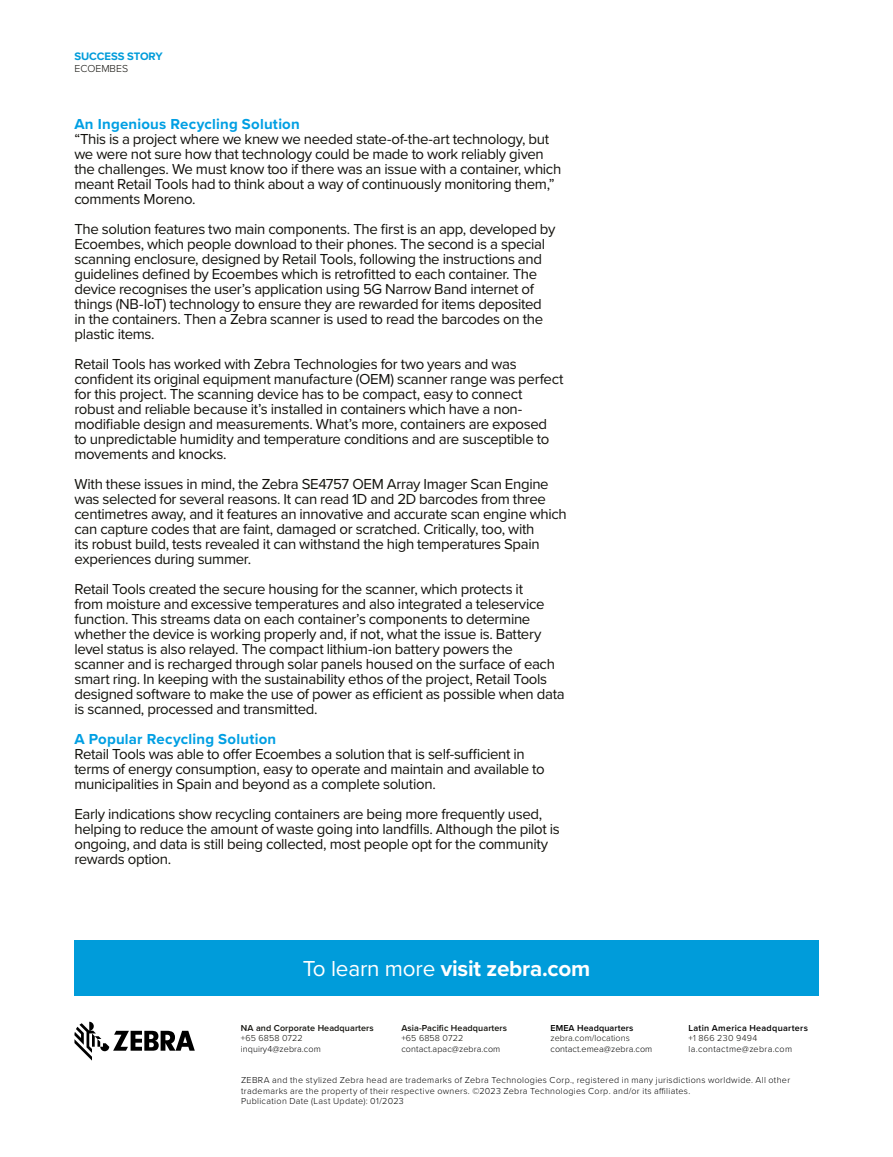
<style>
.page{position:relative;width:893px;height:1157px;background:#fff}
.page>*{position:absolute;margin:0;border:0;box-sizing:border-box;transform-origin:0 0}
.t1{font:700 22.5px "Proxima Nova";letter-spacing:-.01em;color:#fff}
.t2{font:15px/15px "Proxima Nova";letter-spacing:-.025em;color:#12110c}
.t3{font:700 15px "Proxima Nova";letter-spacing:.015em;color:#009fe3}
.t4{font:700 11.25px "Proxima Nova";letter-spacing:-.005em;color:#009cda}
.t5{font:300 10.5px "Proxima Nova";color:#12110c}
.t6{font:300 9px/10.5px "Proxima Nova";letter-spacing:.035em;color:#000}
.t7{font:300 9px "Proxima Nova";letter-spacing:.01em;color:#000}
.t8{font:600 9px "Proxima Nova";letter-spacing:.01em;color:#12110c}
.t9{font:300 9px "Proxima Nova";letter-spacing:.01em;color:#12110c}
.t10{font:600 9px "Proxima Nova";letter-spacing:.03em;color:#000}
.t11{font:600 9px "Proxima Nova";letter-spacing:.01em;color:#000}
.t12{font:300 9px "Proxima Nova";letter-spacing:.04em;color:#12110c}
.s1{font-weight:400}
</style>
<div class="page">
<div style="left:74px;top:940px;width:745px;height:55px;background:#009cda"></div>
<svg style="left:74px;top:1021px;width:121px;height:39px"></svg>
<p class="t4" style="left:74px;top:48px;width:90px">SUCCESS STORY</p>
<p class="t5" style="left:74px;top:61px;width:55px">ECOEMBES</p>
<p class="t3" style="left:74px;top:113px;width:227px">An Ingenious Recycling Solution</p>
<p class="t2" style="left:74px;top:131px;width:488px">“This is a project where we knew we needed state-of-the-art technology, but we were not sure how that technology could be made to work reliably given the challenges. We must know too if there was an issue with a container, which meant Retail Tools had to think about a way of continuously monitoring them,” comments Moreno.</p>
<p class="t2" style="left:74px;top:221px;width:483px">The solution features two main components. The first is an app, developed by Ecoembes, which people download to their phones. The second is a special scanning enclosure, designed by Retail Tools, following the instructions and guidelines defined by Ecoembes which is retrofitted to each container. The device recognises the user’s application using 5G Narrow Band internet of things (NB-IoT) technology to ensure they are rewarded for items deposited in the containers. Then a Zebra scanner is used to read the barcodes on the plastic items.</p>
<p class="t2" style="left:74px;top:356px;width:491px">Retail Tools has worked with Zebra Technologies for two years and was confident its original equipment manufacture (OEM) scanner range was perfect for this project. The scanning device has to be compact, easy to connect robust and reliable because it’s installed in containers which have a non&shy;modifiable design and measurements. What’s more, containers are exposed<br>to unpredictable humidity and temperature conditions and are susceptible to movements and knocks.</p>
<p class="t2" style="left:74px;top:476px;width:494px">With these issues in mind, the Zebra SE4757 OEM Array Imager Scan Engine was selected for several reasons. It can read 1D and 2D barcodes from three centimetres away, and it features an innovative and accurate scan engine which can capture codes that are faint, damaged or scratched. Critically, too, with<br>its robust build, tests revealed it can withstand the high temperatures Spain experiences during summer.</p>
<p class="t2" style="left:74px;top:581px;width:492px">Retail Tools created the secure housing for the scanner, which protects it<br>from moisture and excessive temperatures and also integrated a teleservice function. This streams data on each container’s components to determine whether the device is working properly and, if not, what the issue is. Battery level status is also relayed. The compact lithium-ion battery powers the scanner and is recharged through solar panels housed on the surface of each smart ring. In keeping with the sustainability ethos of the project, Retail Tools designed software to make the use of power as efficient as possible when data is scanned, processed and transmitted.</p>
<p class="t3" style="left:74px;top:728px;width:203px">A Popular Recycling Solution</p>
<p class="t2" style="left:74px;top:746px;width:472px">Retail Tools was able to offer Ecoembes a solution that is self-sufficient in terms of energy consumption, easy to operate and maintain and available to municipalities in Spain and beyond as a complete solution.</p>
<p class="t2" style="left:74px;top:806px;width:487px">Early indications show recycling containers are being more frequently used, helping to reduce the amount of waste going into landfills. Although the pilot is ongoing, and data is still being collected, most people opt for the community rewards option.</p>
<h1 class="t1" style="left:303px;top:951px;width:289px"><span class="s1">To learn more</span> visit zebra.com</h1>
<p class="t8" style="left:241px;top:1021px;width:134px">NA and Corporate Headquarters</p>
<p class="t9" style="left:241px;top:1031px;width:63px">+65 6858 0722</p>
<p class="t7" style="left:241px;top:1042px;width:81px">inquiry4@zebra.com</p>
<p class="t8" style="left:401px;top:1021px;width:107px">Asia-Pacific Headquarters</p>
<p class="t9" style="left:401px;top:1031px;width:63px">+65 6858 0722</p>
<p class="t7" style="left:401px;top:1042px;width:100px">contact.apac@zebra.com</p>
<p class="t11" style="left:550px;top:1021px;width:84px">EMEA Headquarters</p>
<p class="t9" style="left:550px;top:1031px;width:81px">zebra.com/locations</p>
<p class="t7" style="left:550px;top:1042px;width:103px">contact.emea@zebra.com</p>
<p class="t10" style="left:688px;top:1021px;width:121px">Latin America Headquarters</p>
<p class="t12" style="left:688px;top:1031px;width:70px">+1 866 230 9494</p>
<p class="t6" style="left:688px;top:1043px;width:105px">la.contactme@zebra.com</p>
<p class="t6" style="left:241px;top:1074px;width:551px">ZEBRA and the stylized Zebra head are trademarks of Zebra Technologies Corp., registered in many jurisdictions worldwide. All other trademarks are the property of their respective owners. ©2023 Zebra Technologies Corp. and/or its affiliates.<br>Publication Date (Last Update): 01/2023</p>
</div>
